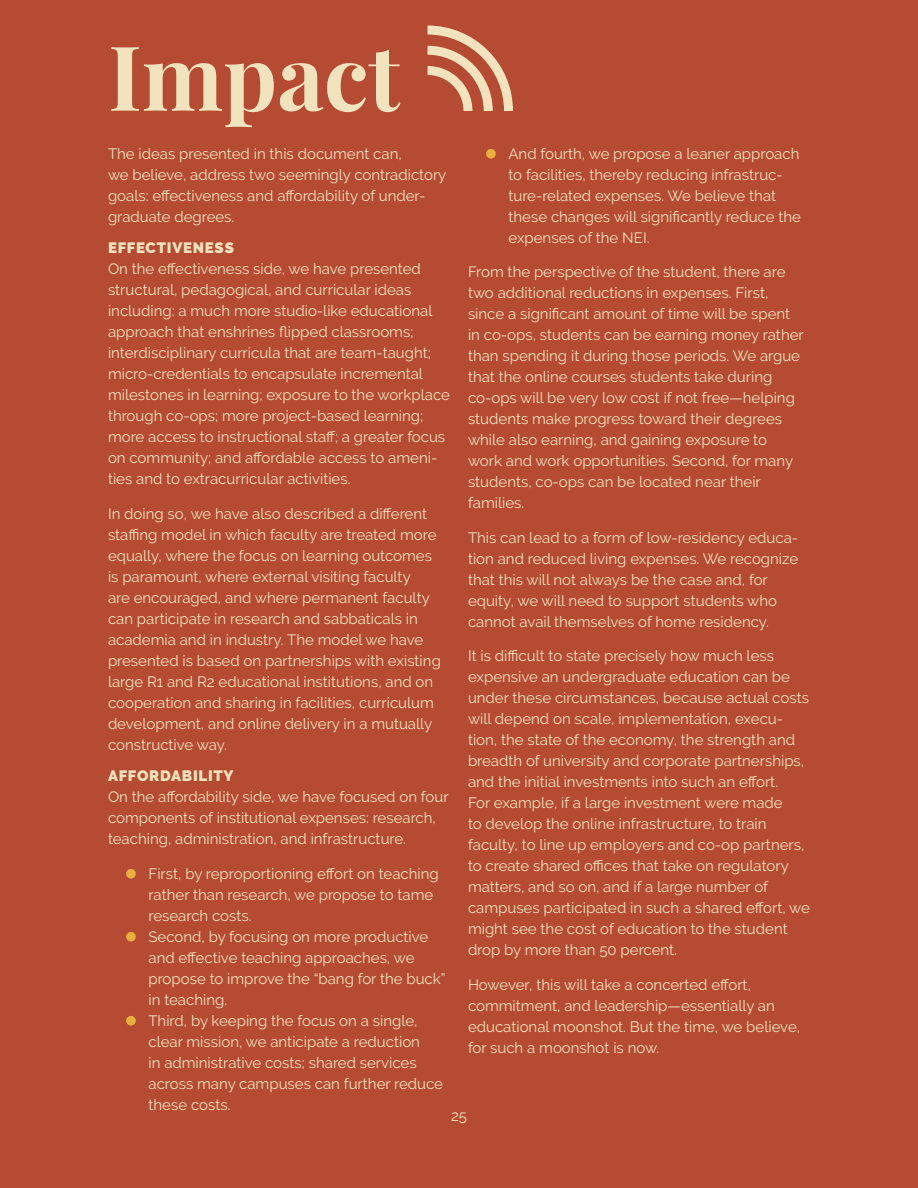
<style>
.page{position:relative;width:918px;height:1188px;background:#b54b32}
.page>*{position:absolute;margin:0;border:0;box-sizing:border-box;transform-origin:0 0}
.Heading_1{font:700 90px "Playfair Display";color:#f1e3bd}
.t1{font:15px/21px "Raleway";color:#f1e3bd}
.Heading_3{font:900 15px "Raleway";letter-spacing:.05em;color:#f1e3bd}
.s1{font-size:54px;color:#e9ae3b}
</style>
<div class="page">
<svg style="left:418px;top:21px;width:100px;height:99px;background:#c47256"></svg>
<p class="Heading_1" style="left:108px;top:20px;width:294px">Impact</p>
<p class="t1" style="left:108px;top:143px;width:340px">The ideas presented in this document can,<br>we believe, address two seemingly contradictory goals: effectiveness and affordability of under&shy;graduate degrees.</p>
<p class="Heading_3" style="left:108px;top:239px;width:127px">EFFECTIVENESS</p>
<p class="t1" style="left:108px;top:259px;width:343px">On the effectiveness side, we have presented structural, pedagogical, and curricular ideas including: a much more studio-like educational approach that enshrines flipped classrooms; interdisciplinary curricula that are team-taught; micro-credentials to encapsulate incremental milestones in learning; exposure to the workplace through co-ops; more project-based learning; more access to instructional staff; a greater focus on community; and affordable access to ameni&shy;ties and to extracurricular activities.</p>
<p class="t1" style="left:108px;top:503px;width:334px">In doing so, we have also described a different staffing model in which faculty are treated more equally, where the focus on learning outcomes is paramount, where external visiting faculty<br>are encouraged, and where permanent faculty can participate in research and sabbaticals in academia and in industry. The model we have presented is based on partnerships with existing large R1 and R2 educational institutions, and on cooperation and sharing in facilities, curriculum development, and online delivery in a mutually constructive way.</p>
<p class="Heading_3" style="left:108px;top:767px;width:127px">AFFORDABILITY</p>
<p class="t1" style="left:108px;top:787px;width:342px">On the affordability side, we have focused on four components of institutional expenses: research, teaching, administration, and infrastructure.</p>
<p class="t1" style="left:148px;top:863px;width:292px;text-indent:-27px"><span class="s1">•</span> First, by reproportioning effort on teaching rather than research, we propose to tame research costs.</p>
<p class="t1" style="left:148px;top:926px;width:298px;text-indent:-27px"><span class="s1">•</span> Second, by focusing on more productive and effective teaching approaches, we propose to improve the “bang for the buck” in teaching.</p>
<p class="t1" style="left:148px;top:1010px;width:296px;text-indent:-27px"><span class="s1">•</span> Third, by keeping the focus on a single, clear mission, we anticipate a reduction<br>in administrative costs; shared services across many campuses can further reduce these costs.</p>
<p class="t1" style="left:508px;top:143px;width:294px;text-indent:-27px"><span class="s1">•</span> And fourth, we propose a leaner approach to facilities, thereby reducing infrastruc&shy;ture-related expenses. We believe that these changes will significantly reduce the expenses of the NEI.</p>
<p class="t1" style="left:468px;top:262px;width:337px">From the perspective of the student, there are two additional reductions in expenses. First, since a significant amount of time will be spent in co-ops, students can be earning money rather than spending it during those periods. We argue that the online courses students take during co-ops will be very low cost if not free—helping students make progress toward their degrees while also earning, and gaining exposure to work and work opportunities. Second, for many students, co-ops can be located near their families.</p>
<p class="t1" style="left:468px;top:527px;width:332px">This can lead to a form of low-residency educa&shy;tion and reduced living expenses. We recognize that this will not always be the case and, for equity, we will need to support students who cannot avail themselves of home residency.</p>
<p class="t1" style="left:468px;top:646px;width:343px">It is difficult to state precisely how much less expensive an undergraduate education can be under these circumstances, because actual costs will depend on scale, implementation, execu&shy;tion, the state of the economy, the strength and breadth of university and corporate partnerships, and the initial investments into such an effort.<br>For example, if a large investment were made<br>to develop the online infrastructure, to train faculty, to line up employers and co-op partners, to create shared offices that take on regulatory matters, and so on, and if a large number of campuses participated in such a shared effort, we might see the cost of education to the student drop by more than 50 percent.</p>
<p class="t1" style="left:468px;top:974px;width:334px">However, this will take a concerted effort, commitment, and leadership—essentially an educational moonshot. But the time, we believe, for such a moonshot is now.</p>
<p class="t1" style="left:451px;top:1105px;width:17px">25</p>
</div>
